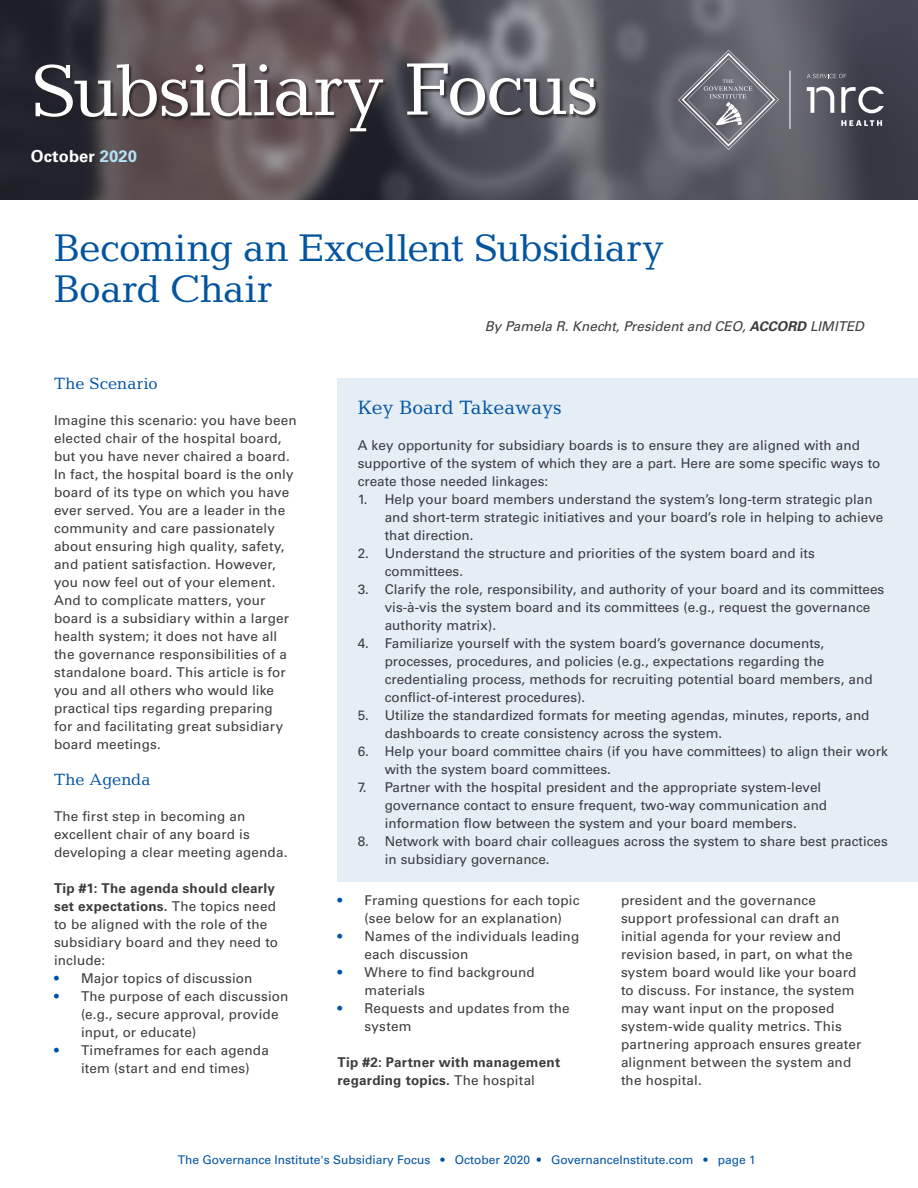
<style>
.page{position:relative;width:918px;height:1188px;background:#fff}
.page>*{position:absolute;margin:0;border:0;box-sizing:border-box;transform-origin:0 0}
.t1{font:75px "Candida Std";letter-spacing:-.035em;color:#fff}
.t2{font:39px/40.5px "Candida Std";letter-spacing:-.015em;color:#03549f}
.Key_board_takeaways{font:19.5px "Candida Std";color:#0054a4}
.Bullet_points{font:16.5px "Candida Std";color:#0054a4}
.body{font:700 16.5px "Univers LT Std";letter-spacing:.01em;color:#fff}
.Bullet_points-2{font:13.5px/18px "Univers LT Std";letter-spacing:.005em;color:#3b3c3e}
.Paragraph_Style_1{font:13.5px/18px "Univers LT Std";color:#3b3c3e}
.Bullet_points-3{font:700 13.5px/18px "Univers LT Std";letter-spacing:.015em;color:#3b3c3e}
.Byline{font:italic 13.5px "Univers LT Std";color:#3b3c3e}
.t3{font:12px "Univers LT Std";color:#0054a4}
.s1{color:#b3e3f6}
.s2{font-weight:700}
.s3{color:#0054a4}
.s4{font-weight:400}
</style>
<div class="page">
<img style="left:0;top:0;width:918px;height:200px">
<div style="left:338px;top:378px;width:580px;height:504px;background:#e5edf5"></div>
<div style="left:36px;top:64px;width:564px;height:72px;background:#231f20;opacity:.75"></div>
<hr style="left:790px;top:71px;width:1px;height:58px;background:#fff">
<svg style="left:841px;top:120px;width:41px;height:6px"></svg>
<svg style="left:841px;top:87px;width:43px;height:26px"></svg>
<svg style="left:807px;top:87px;width:27px;height:26px"></svg>
<svg style="left:807px;top:74px;width:39px;height:4px"></svg>
<svg style="left:678px;top:50px;width:101px;height:100px;background:#75757e"></svg>
<h1 class="t1" style="left:31px;top:47px;width:570px">Subsidiary Focus</h1>
<p class="body" style="left:31px;top:146px;width:108px">October <span class="s1">2020</span></p>
<h1 class="t2" style="left:54px;top:228px;width:612px">Becoming an Excellent Subsidiary<br>Board Chair</h1>
<p class="Byline" style="left:485px;top:318px;width:384px">By Pamela R.Knecht,Presidentand CEO,<span class="s2">ACCORD</span> LIMITED</p>
<p class="Bullet_points" style="left:54px;top:374px;width:105px">The Scenario</p>
<p class="Bullet_points-2" style="left:54px;top:412px;width:244px">Imagine this scenario: you have been elected chair of the hospital board, but you have never chaired a board.<br>In fact, the hospital board is the only board of its type on which you have ever served. You are a leader in the community and care passionately about ensuring high quality, safety, and patient satisfaction. However, you now feel out of your element.<br>And to complicate matters, your board is a subsidiary within a larger health system; it does not have all the governance responsibilities of a standalone board. This article is for you and all others who would like practical tips regarding preparing<br>for and facilitating great subsidiary board meetings.</p>
<p class="Bullet_points" style="left:54px;top:770px;width:98px">The Agenda</p>
<p class="Bullet_points-2" style="left:54px;top:808px;width:235px">The first step in becoming an excellent chair of any board is developing a clear meeting agenda.</p>
<p class="Bullet_points-2" style="left:54px;top:880px;width:226px"><span class="s2">Tip #1: The agenda should clearly set expectations.</span> The topics need to be aligned with the role of the subsidiary board and they need to include:</p>
<p class="Bullet_points-2" style="left:54px;top:970px;width:200px"><span class="s3">•</span> Major topics of discussion</p>
<p class="Bullet_points-2" style="left:81px;top:988px;width:209px;text-indent:-27px"><span class="s3">•</span> The purpose of each discussion (e.g., secure approval, provide input, or educate)</p>
<p class="Bullet_points-2" style="left:54px;top:1042px;width:216px;text-align:center"><span class="s3">•</span> Timeframes for each agenda item (start and end times)</p>
<p class="Key_board_takeaways" style="left:358px;top:396px;width:206px">Key Board Takeaways</p>
<p class="Paragraph_Style_1" style="left:358px;top:436px;width:524px">A key opportunity for subsidiary boards is to ensure they are aligned with and supportive of the system of which they are a part. Here are some specific ways to create those needed linkages:</p>
<p class="Bullet_points-2" style="left:385px;top:490px;width:500px;text-indent:-27px">1. Help your board members understand the system’s long-term strategic plan and short-term strategic initiatives and your board’s role in helping to achieve that direction.</p>
<p class="Bullet_points-2" style="left:385px;top:544px;width:432px;text-indent:-27px">2. Understand the structure and priorities of the system board and its committees.</p>
<p class="Bullet_points-2" style="left:385px;top:580px;width:501px;text-indent:-27px">3. Clarify the role, responsibility, and authority of your board and its committees vis-à-vis the system board and its committees (e.g., request the governance authority matrix).</p>
<p class="Bullet_points-2" style="left:385px;top:634px;width:489px;text-indent:-27px">4. Familiarize yourself with the system board’s governance documents, processes, procedures, and policies (e.g., expectations regarding the credentialing process, methods for recruiting potential board members, and conflict-of-interest procedures).</p>
<p class="Bullet_points-2" style="left:385px;top:706px;width:486px;text-indent:-27px">5. Utilize the standardized formats for meeting agendas, minutes, reports, and dashboards to create consistency across the system.</p>
<p class="Bullet_points-2" style="left:385px;top:742px;width:505px;text-indent:-27px">6. Help your board committee chairs (if you have committees) to align their work with the system board committees.</p>
<p class="Bullet_points-2" style="left:385px;top:778px;width:444px;text-indent:-27px">7. Partner with the hospital president and the appropriate system-level governance contact to ensure frequent, two-way communication and information flow between the system and your board members.</p>
<p class="Bullet_points-2" style="left:385px;top:832px;width:505px;text-indent:-27px">8. Network with board chair colleagues across the system to share best practices in subsidiary governance.</p>
<p class="Bullet_points-2" style="left:364px;top:892px;width:217px;text-indent:-27px"><span class="s3">•</span> Framing questions for each topic (see below for an explanation)</p>
<p class="Bullet_points-2" style="left:364px;top:928px;width:216px;text-indent:-27px"><span class="s3">•</span> Names of the individuals leading each discussion</p>
<p class="Bullet_points-2" style="left:364px;top:964px;width:172px;text-indent:-27px"><span class="s3">•</span> Where to find background materials</p>
<p class="Bullet_points-2" style="left:364px;top:1000px;width:207px;text-indent:-27px"><span class="s3">•</span> Requests and updates from the system</p>
<p class="Bullet_points-3" style="left:338px;top:1054px;width:224px">Tip #2: Partner with management regarding topics. <span class="s4">The hospital</span></p>
<p class="Bullet_points-2" style="left:621px;top:892px;width:242px">president and the governance support professional can draft an initial agenda for your review and revision based, in part, on what the system board would like your board to discuss. For instance, the system may want input on the proposed system-wide quality metrics. This partnering approach ensures greater alignment between the system and the hospital.</p>
<p class="t3" style="left:178px;top:1153px;width:579px">The Governance Institute's Subsidiary Focus • October 2020 • GovernanceInstitute.com • page 1</p>
</div>
